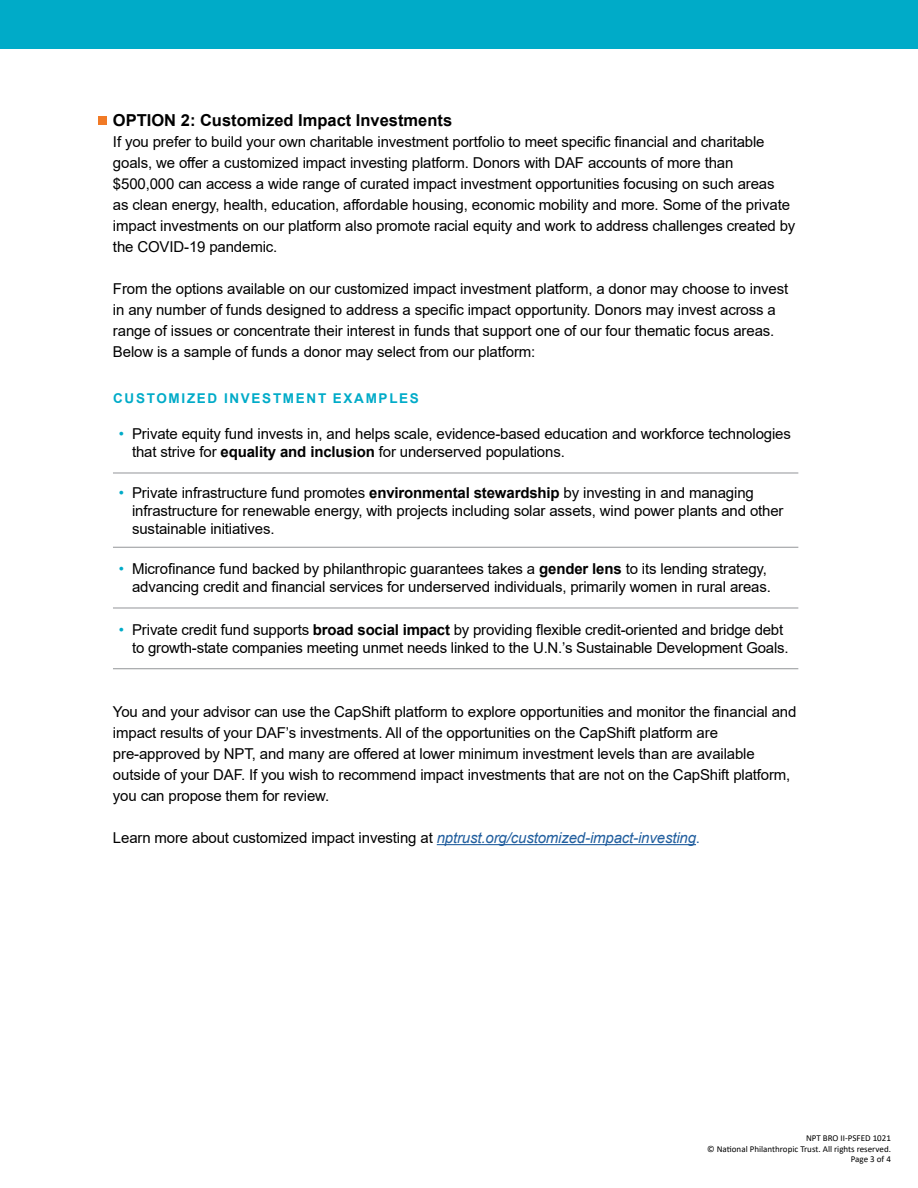
<style>
.page{position:relative;width:918px;height:1188px;background:#fff}
.page>*{position:absolute;margin:0;border:0;box-sizing:border-box;transform-origin:0 0}
.t1{font:700 16.5px "Arial";color:#000}
.t2{font:15px/21px "Arial";letter-spacing:-.01em;color:#000}
.t3{font:700 13.5px "Arial";letter-spacing:.125em;color:#00abc8}
.t4{font:9px/10.5px "Calibri";color:#000;text-align:right}
.s1{color:#00abc8}
.s2{font-weight:700}
.s3{font-style:italic;color:#215e9e}
.s4{color:#215e9e}
</style>
<div class="page">
<hr style="left:437px;top:844px;width:259px;height:1px;background:#215e9e">
<hr style="left:113px;top:473px;width:685px;height:1px;background:#939598">
<hr style="left:113px;top:547px;width:685px;height:1px;background:#939598">
<hr style="left:113px;top:608px;width:685px;height:1px;background:#939598">
<hr style="left:113px;top:668px;width:685px;height:1px;background:#939598">
<div style="left:0;top:0;width:918px;height:49px;background:#00abc8"></div>
<div style="left:98px;top:116px;width:8px;height:8px;background:#f17a26"></div>
<p class="t1" style="left:113px;top:109px;width:341px">OPTION 2: Customized Impact Investments</p>
<p class="t2" style="left:113px;top:131px;width:684px">If you prefer to build your own charitable investment portfolio to meet specific financial and charitable goals, we offer a customized impact investing platform. Donors with DAF accounts of more than $500,000 can access a wide range of curated impact investment opportunities focusing on such areas<br>as clean energy, health, education, affordable housing, economic mobility and more. Some of the private impact investments on our platform also promote racial equity and work to address challenges created by the COVID-19 pandemic.</p>
<p class="t2" style="left:113px;top:278px;width:677px">From the options available on our customized impact investment platform, a donor may choose to invest in any number of funds designed to address a specific impact opportunity. Donors may invest across a range of issues or concentrate their interest in funds that support one of our four thematic focus areas.<br>Below is a sample of funds a donor may select from our platform:</p>
<p class="t3" style="left:113px;top:389px;width:307px">CUSTOMIZED INVESTMENT EXAMPLES</p>
<p class="t2" style="left:132px;top:425px;width:660px;line-height:18px;text-indent:-13px"><span class="s1">•</span> Private equity fund invests in, and helps scale, evidence-based education and workforce technologies that strive for <span class="s2">equality and inclusion</span> for underserved populations.</p>
<p class="t2" style="left:132px;top:483px;width:653px;line-height:18px;text-indent:-13px"><span class="s1">•</span> Private infrastructure fund promotes <span class="s2">environmental stewardship</span> by investing in and managing infrastructure for renewable energy, with projects including solar assets, wind power plants and other sustainable initiatives.</p>
<p class="t2" style="left:119px;top:560px;width:653px;line-height:18px;text-align:right"><span class="s1">•</span> Microfinance fund backed by philanthropic guarantees takes a <span class="s2">gender lens</span> to its lending strategy, advancing credit and financial services for underserved individuals, primarily women in rural areas.</p>
<p class="t2" style="left:132px;top:620px;width:658px;line-height:18px;text-indent:-13px"><span class="s1">•</span> Private credit fund supports <span class="s2">broad social impact</span> by providing flexible credit-oriented and bridge debt to growth-state companies meeting unmet needs linked to the U.N.’s Sustainable Development Goals.</p>
<p class="t2" style="left:113px;top:701px;width:685px">You and your advisor can use the CapShift platform to explore opportunities and monitor the financial and impact results of your DAF’s investments. All of the opportunities on the CapShift platform are pre-approved by NPT, and many are offered at lower minimum investment levels than are available outside of your DAF. If you wish to recommend impact investments that are not on the CapShift platform, you can propose them for review.</p>
<p class="t2" style="left:113px;top:827px;width:589px">Learn more about customized impact investing at <span class="s3">nptrust.org/customized-impact-investing</span><span class="s4">.</span></p>
<p class="t4" style="left:707px;top:1133px;width:185px">NPT BRO II-PSFED 1021<br>© National Philanthropic Trust. All rights reserved.<br>Page 3 of 4</p>
</div>
